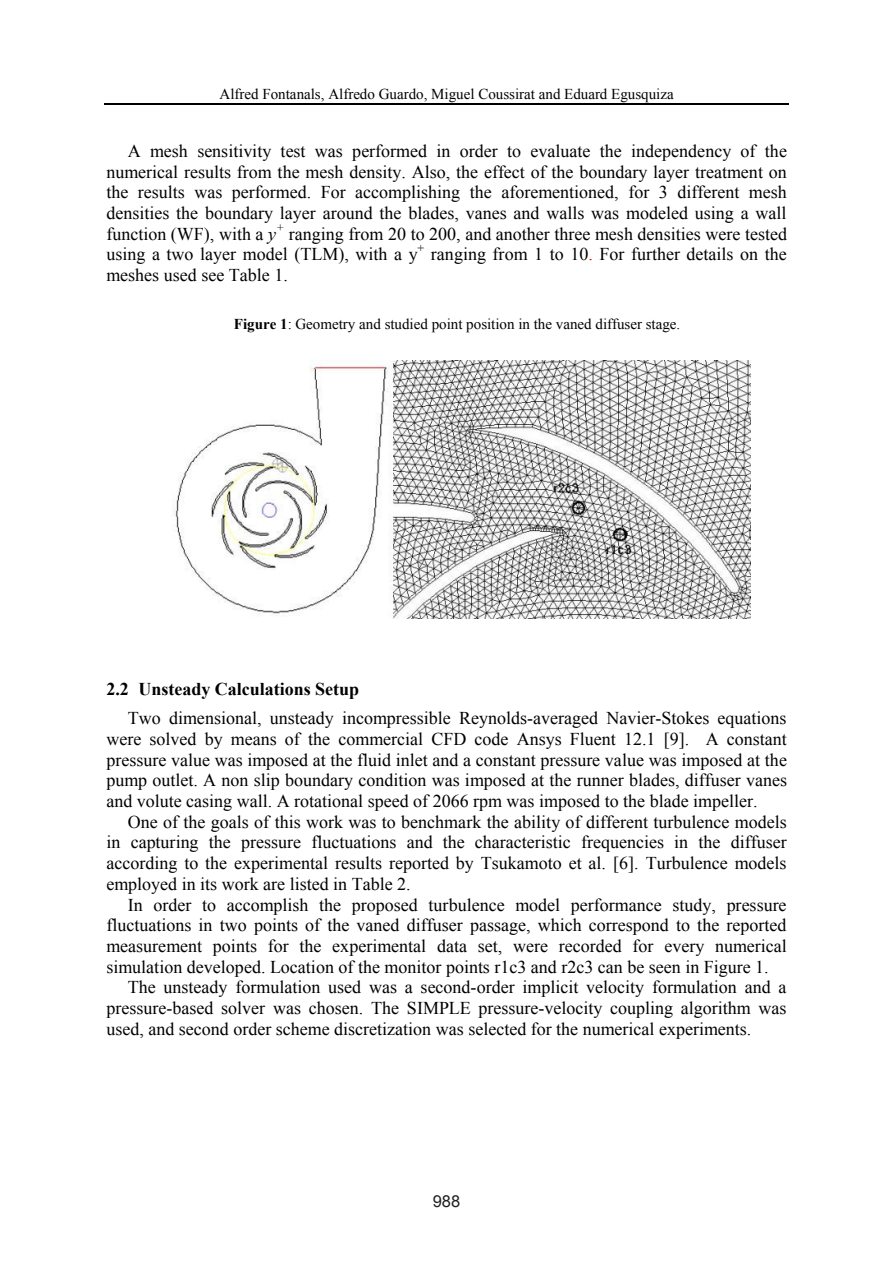
<style>
.page{position:relative;width:893px;height:1263px;background:#fff}
.page>*{position:absolute;margin:0;border:0;box-sizing:border-box;transform-origin:0 0}
.t1{font:18px/20.7px "Times New Roman";color:#000}
.t2{font:16.5px "Arial";color:#231f20}
.t3{font:15px "Times New Roman";color:#000}
.t4{font:italic 12px "Times New Roman";color:#000}
.t5{font:12px "Times New Roman";color:#000}
.s1{font-style:italic}
.s2{color:#f00}
.s3{font-weight:700}
</style>
<div class="page">
<hr style="left:104px;top:104px;width:685px;height:1px;background:#000">
<img style="left:173px;top:361px;width:578px;height:257px">
<p class="t3" style="left:220px;top:84px;width:456px">Alfred Fontanals, Alfredo Guardo, Miguel Coussirat and Eduard Egusquiza</p>
<p class="t1" style="left:106px;top:140px;width:682px;text-align:justify;text-indent:21px">A mesh sensitivity test was performed in order to evaluate the independency of the numerical results from the mesh density. Also, the effect of the boundary layer treatment on the results was performed. For accomplishing the aforementioned, for 3 different mesh densities the boundary layer around the blades, vanes and walls was modeled using a wall function (WF), with a <span class="s1">y</span></p>
<p class="t4" style="left:276px;top:219px;width:10px">+</p>
<p class="t1" style="left:106px;top:223px;width:682px;text-indent:183px">ranging from 20 to 200, and another three mesh densities were tested using a two layer model (TLM), with a y</p>
<p class="t5" style="left:418px;top:240px;width:8px">+</p>
<p class="t1" style="left:431px;top:244px;width:357px">ranging from 1 to 10<span class="s2">.</span> For further details on the</p>
<p class="t1" style="left:106px;top:264px;width:183px">meshes used see Table 1.</p>
<p class="t3" style="left:234px;top:314px;width:448px"><span class="s3">Figure 1</span>: Geometry and studied point position in the vaned diffuser stage.</p>
<p class="t1" style="left:128px;top:674px;width:660px;line-height:29.5px;text-indent:-21px"><span class="s3">2.2 Unsteady Calculations Setup<br></span>Two dimensional, unsteady incompressible Reynolds-averaged Navier-Stokes equations</p>
<p class="t1" style="left:106px;top:728px;width:682px">were solved by means of the commercial CFD code Ansys Fluent 12.1 [9]. A constant</p>
<p class="t1" style="left:106px;top:749px;width:682px">pressure value was imposed at the fluid inlet and a constant pressure value was imposed at the</p>
<p class="t1" style="left:106px;top:770px;width:682px">pump outlet. A non slip boundary condition was imposed at the runner blades, diffuser vanes</p>
<p class="t1" style="left:106px;top:790px;width:653px">and volute casing wall. A rotational speed of 2066 rpm was imposed to the blade impeller.</p>
<p class="t1" style="left:128px;top:811px;width:661px">One of the goals of this work was to benchmark the ability of different turbulence models</p>
<p class="t1" style="left:106px;top:832px;width:682px">in capturing the pressure fluctuations and the characteristic frequencies in the diffuser</p>
<p class="t1" style="left:106px;top:852px;width:682px">according to the experimental results reported by Tsukamoto et al. [6]. Turbulence models</p>
<p class="t1" style="left:106px;top:873px;width:306px">employed in its work are listed in Table 2.</p>
<p class="t1" style="left:128px;top:894px;width:660px">In order to accomplish the proposed turbulence model performance study, pressure</p>
<p class="t1" style="left:106px;top:914px;width:682px">fluctuations in two points of the vaned diffuser passage, which correspond to the reported</p>
<p class="t1" style="left:106px;top:935px;width:682px">measurement points for the experimental data set, were recorded for every numerical</p>
<p class="t1" style="left:106px;top:956px;width:664px">simulation developed. Location of the monitor points r1c3 and r2c3 can be seen in Figure 1.</p>
<p class="t1" style="left:128px;top:977px;width:660px">The unsteady formulation used was a second-order implicit velocity formulation and a</p>
<p class="t1" style="left:106px;top:997px;width:682px">pressure-based solver was chosen. The SIMPLE pressure-velocity coupling algorithm was</p>
<p class="t1" style="left:106px;top:1018px;width:647px">used, and second order scheme discretization was selected for the numerical experiments.</p>
<p class="t2" style="left:433px;top:1190px;width:29px">988</p>
</div>
